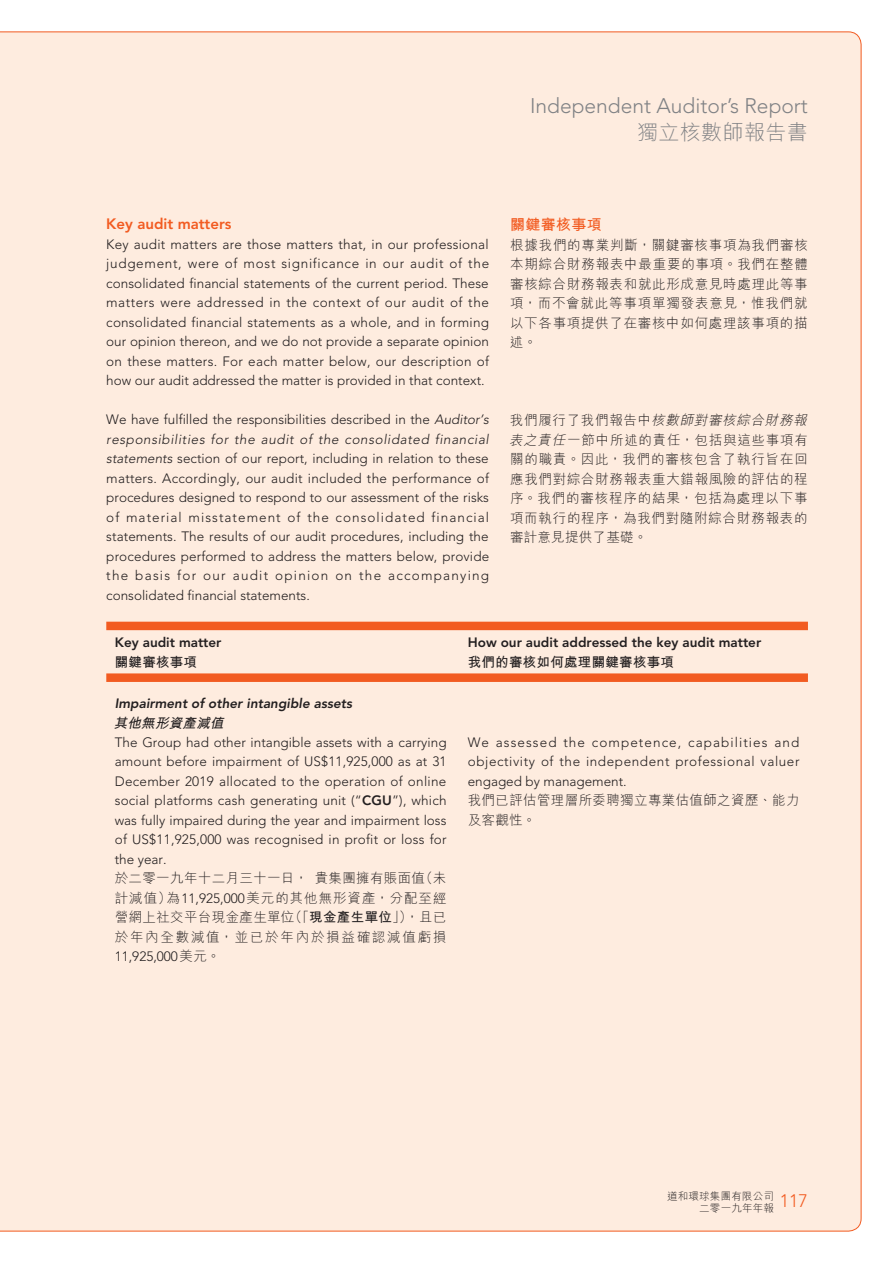
<style>
.page{position:relative;width:893px;height:1263px;background:#fff}
.page>*{position:absolute;margin:0;border:0;box-sizing:border-box;transform-origin:0 0}
.t1{font:300 21px "Avenir LT Std";color:#808285}
.t2{font:300 21px "M Hei HK";letter-spacing:.02em;color:#808285}
.t3{font:800 15px "Avenir LT Std";color:#f25b21}
.t4{font:700 15px "M Hei HK";letter-spacing:.02em;color:#f25b21}
.t5{font:300 13.5px/19.5px "Avenir LT Std";color:#231f20;text-align:justify}
.t6{font:300 13.5px/19.5px "M Hei HK";letter-spacing:.055em;color:#231f20;text-align:justify}
.t7{font:800 13.5px "Avenir LT Std";color:#231f20}
.t8{font:italic 800 13.5px "Avenir LT Std";color:#231f20}
.t9{font:300 13.5px/19.5px "M Hei HK";letter-spacing:.025em;color:#231f20}
.t10{font:700 13.5px "M Hei HK";letter-spacing:.02em;color:#231f20}
.t11{font:italic 700 13.5px "M Hei HK";color:#231f20}
.t12{font:300 10.5px/12px "M Hei HK";letter-spacing:.02em;color:#231f20}
.s1{font-style:italic}
.s2{font-weight:800}
.s3{font-family:"Avenir LT Std"}
.s4{font-weight:700}
.s5{font-family:"M Hei HK"}
</style>
<div class="page">
<div style="left:0;top:32px;width:861px;height:1199px;background:#feecdf"></div>
<svg style="left:106px;top:622px;width:702px;height:60px;background:#fac3aa"></svg>
<h1 class="t1" style="left:530px;top:93px;width:279px">Independent Auditor’s Report</h1>
<h1 class="t2" style="left:637px;top:121px;width:172px">獨立核數師報告書</h1>
<p class="t4" style="left:510px;top:214px;width:93px">關鍵審核事項</p>
<p class="t6" style="left:510px;top:235px;width:299px">根據我們的專業判斷，關鍵審核事項為我們審核本期綜合財務報表中最重要的事項。我們在整體審核綜合財務報表和就此形成意見時處理此等事項，而不會就此等事項單獨發表意見，惟我們就以下各事項提供了在審核中如何處理該事項的描述。</p>
<p class="t3" style="left:106px;top:215px;width:127px">Key audit matters</p>
<p class="t5" style="left:106px;top:234px;width:384px">Key audit matters are those matters that, in our professional judgement, were of most significance in our audit of the consolidated financial statements of the current period. These matters were addressed in the context of our audit of the consolidated financial statements as a whole, and in forming our opinion thereon, and we do not provide a separate opinion on these matters. For each matter below, our description of how our audit addressed the matter is provided in that context.</p>
<p class="t5" style="left:106px;top:410px;width:384px">We have fulfilled the responsibilities described in the <span class="s1">Auditor’s responsibilities for the audit of the consolidated financial statements</span> section of our report, including in relation to these matters. Accordingly, our audit included the performance of procedures designed to respond to our assessment of the risks of material misstatement of the consolidated financial statements. The results of our audit procedures, including the procedures performed to address the matters below, provide the basis for our audit opinion on the accompanying consolidated financial statements.</p>
<p class="t7" style="left:115px;top:635px;width:108px">Key audit matter</p>
<p class="t7" style="left:468px;top:635px;width:295px">How our audit addressed the key audit matter</p>
<p class="t10" style="left:115px;top:653px;width:84px">關鍵審核事項</p>
<p class="t10" style="left:468px;top:653px;width:208px">我們的審核如何處理關鍵審核事項</p>
<p class="t8" style="left:115px;top:695px;width:239px">Impairment of other intangible assets</p>
<p class="t11" style="left:114px;top:713px;width:115px">其他無形資產減值</p>
<p class="t5" style="left:115px;top:732px;width:333px">The Group had other intangible assets with a carrying amount before impairment of US$11,925,000 as at 31<br>December 2019 allocated to the operation of online social platforms cash generating unit (“<span class="s2">CGU</span>”), which was fully impaired during the year and impairment loss of US$11,925,000 was recognised in profit or loss for the year.</p>
<p class="t6" style="left:115px;top:868px;width:333px">於二零一九年十二月三十一日，貴集團擁有賬面值（未計減值）為<span class="s3">11,925,000</span>美元的其他無形資產，分配至經營網上社交平台現金產生單位（「<span class="s4">現金產生單位</span>」），且已於年內全數減值，並已於年內於損益確認減值虧損</p>
<p class="t5" style="left:115px;top:947px;width:107px">11,925,000<span class="s5">美元。</span></p>
<p class="t6" style="left:509px;top:410px;width:302px;text-align:left">我們履行了我們報告中<span class="s1">核數師對審核綜合財務報表之責任</span>一節中所述的責任，包括與這些事項有關的職責。因此，我們的審核包含了執行旨在回應我們對綜合財務報表重大錯報風險的評估的程序。我們的審核程序的結果，包括為處理以下事項而執行的程序，為我們對隨附綜合財務報表的審計意見提供了基礎。</p>
<p class="t5" style="left:468px;top:732px;width:333px">We assessed the competence, capabilities and objectivity of the independent professional valuer engaged by management.</p>
<p class="t9" style="left:468px;top:790px;width:333px">我們已評估管理層所委聘獨立專業估值師之資歷、能力及客觀性。</p>
<p class="t12" style="left:699px;top:1190px;width:110px;text-indent:-32px">道和環球集團有限公司<br>二零一九年年報 <sup>117</sup></p>
</div>
